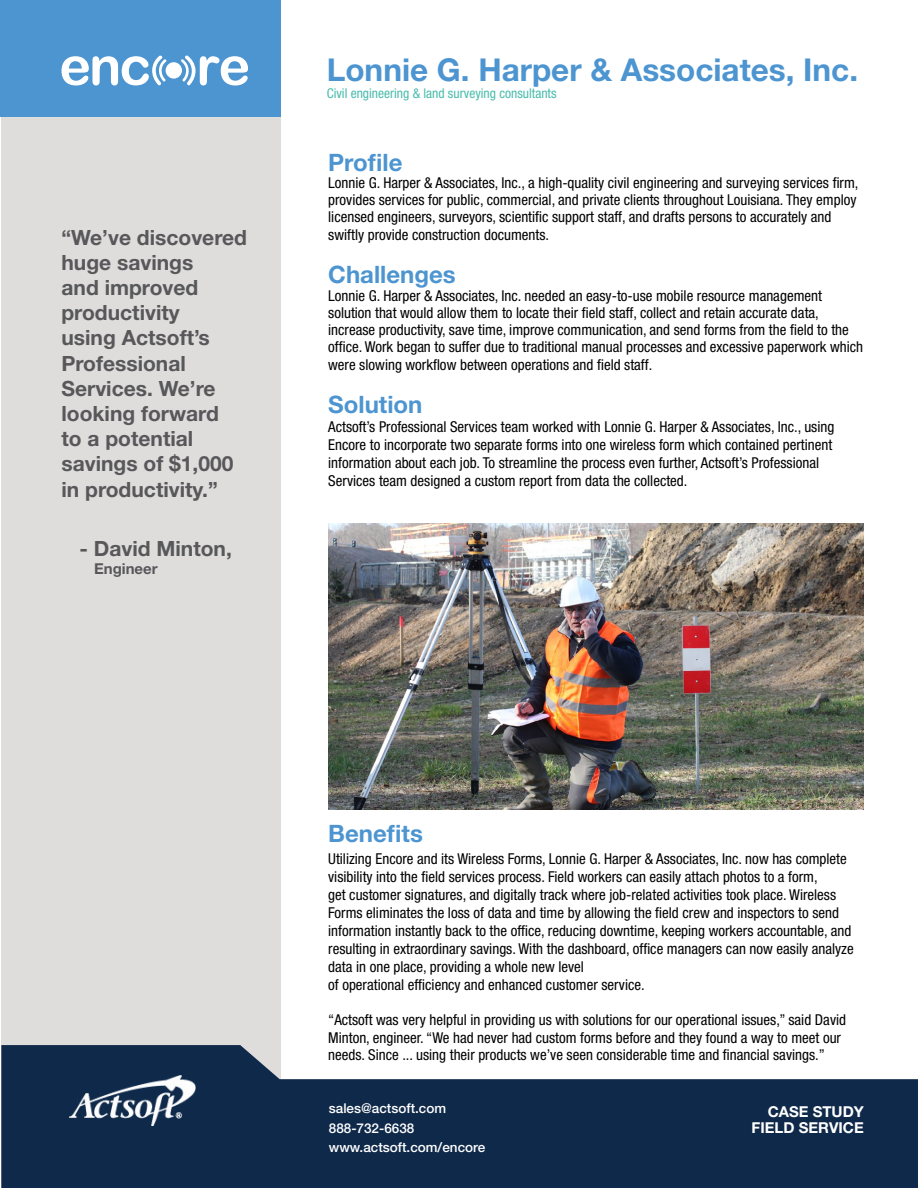
<style>
.page{position:relative;width:918px;height:1188px;background:#fff}
.page>*{position:absolute;margin:0;border:0;box-sizing:border-box;transform-origin:0 0}
.t1{font:700 31.5px "Helvetica Neue";color:#4d95d1}
.t2{font:700 24px "Helvetica Neue";color:#4d95d1}
.t3{font:700 21px/25.2px "Helvetica Neue";color:#58585b}
.t4{font:condensed 15px/18px "Helvetica Neue";color:#000101}
.t5{font:700 15px/16.5px "Helvetica Neue";color:#fff;text-align:right}
.t6{font:700 15px "Helvetica Neue";color:#58585b}
.t7{font:500 13.5px/19.5px "Helvetica Neue";color:#fff}
.t8{font:condensed 13.5px "Helvetica Neue";color:#4abcac}
</style>
<div class="page">
<div style="left:1px;top:0;width:280px;height:1188px;background:#dedddc"></div>
<svg style="left:1px;top:1045px;width:917px;height:143px;fill:#0f294a"></svg>
<div style="left:0;top:0;width:281px;height:117px;background:#4d95d0"></div>
<svg style="left:62px;top:55px;width:105px;height:31px"></svg>
<svg style="left:180px;top:55px;width:68px;height:31px"></svg>
<div style="left:166px;top:62px;width:16px;height:17px;background:#fff;border-radius:50%"></div>
<img style="left:328px;top:523px;width:536px;height:287px">
<img style="left:70px;top:1076px;width:126px;height:49px">
<h3 class="t3" style="left:62px;top:224px;width:187px">“We’ve discovered huge savings<br>and improved productivity<br>using Actsoft’s<br>Professional<br>Services. We’re looking forward<br>to a potential savings of $1,000 in productivity.”</h3>
<h3 class="t3" style="left:79px;top:535px;width:154px">- David Minton,</h3>
<p class="t6" style="left:94px;top:559px;width:65px">Engineer</p>
<h1 class="t1" style="left:327px;top:51px;width:533px">Lonnie G. Harper &amp; Associates, Inc.</h1>
<p class="t8" style="left:327px;top:85px;width:231px">Civil engineering &amp; land surveying consultants</p>
<h2 class="t2" style="left:328px;top:147px;width:76px">Profile</h2>
<p class="t4" style="left:328px;top:174px;width:532px;line-height:17.2px">Lonnie G. Harper &amp; Associates, Inc., a high-quality civil engineering and surveying services firm, provides services for public, commercial, and private clients throughout Louisiana. They employ licensed engineers, surveyors, scientific support staff, and drafts persons to accurately and swiftly provide construction documents.</p>
<h2 class="t2" style="left:328px;top:260px;width:129px">Challenges</h2>
<p class="t4" style="left:328px;top:287px;width:536px;line-height:17.2px">Lonnie G. Harper &amp; Associates, Inc. needed an easy-to-use mobile resource management solution that would allow them to locate their field staff, collect and retain accurate data, increase productivity, save time, improve communication, and send forms from the field to the office. Work began to suffer due to traditional manual processes and excessive paperwork which were slowing workflow between operations and field staff.</p>
<h2 class="t2" style="left:328px;top:390px;width:96px">Solution</h2>
<p class="t4" style="left:328px;top:418px;width:508px">Actsoft’s Professional Services team worked with Lonnie G. Harper &amp; Associates, Inc., using Encore to incorporate two separate forms into one wireless form which contained pertinent information about each job. To streamline the process even further, Actsoft’s Professional Services team designed a custom report from data the collected.</p>
<h2 class="t2" style="left:328px;top:819px;width:96px">Benefits</h2>
<p class="t4" style="left:328px;top:850px;width:527px">Utilizing Encore and its Wireless Forms, Lonnie G. Harper &amp; Associates, Inc. now has complete visibility into the field services process. Field workers can easily attach photos to a form,<br>get customer signatures, and digitally track where job-related activities took place. Wireless Forms eliminates the loss of data and time by allowing the field crew and inspectors to send information instantly back to the office, reducing downtime, keeping workers accountable, and resulting in extraordinary savings. With the dashboard, office managers can now easily analyze data in one place, providing a whole new level<br>of operational efficiency and enhanced customer service.</p>
<p class="t4" style="left:328px;top:1011px;width:519px;line-height:17.2px">“Actsoft was very helpful in providing us with solutions for our operational issues,” said David<br>Minton, engineer. “We had never had custom forms before and they found a way to meet our needs. Since ... using their products we’ve seen considerable time and financial savings.”</p>
<p class="t7" style="left:329px;top:1099px;width:158px">sales@actsoft.com<br>888-732-6638 www.actsoft.com/encore</p>
<p class="t5" style="left:752px;top:1103px;width:114px">CASE STUDY<br>FIELD SERVICE</p>
</div>
